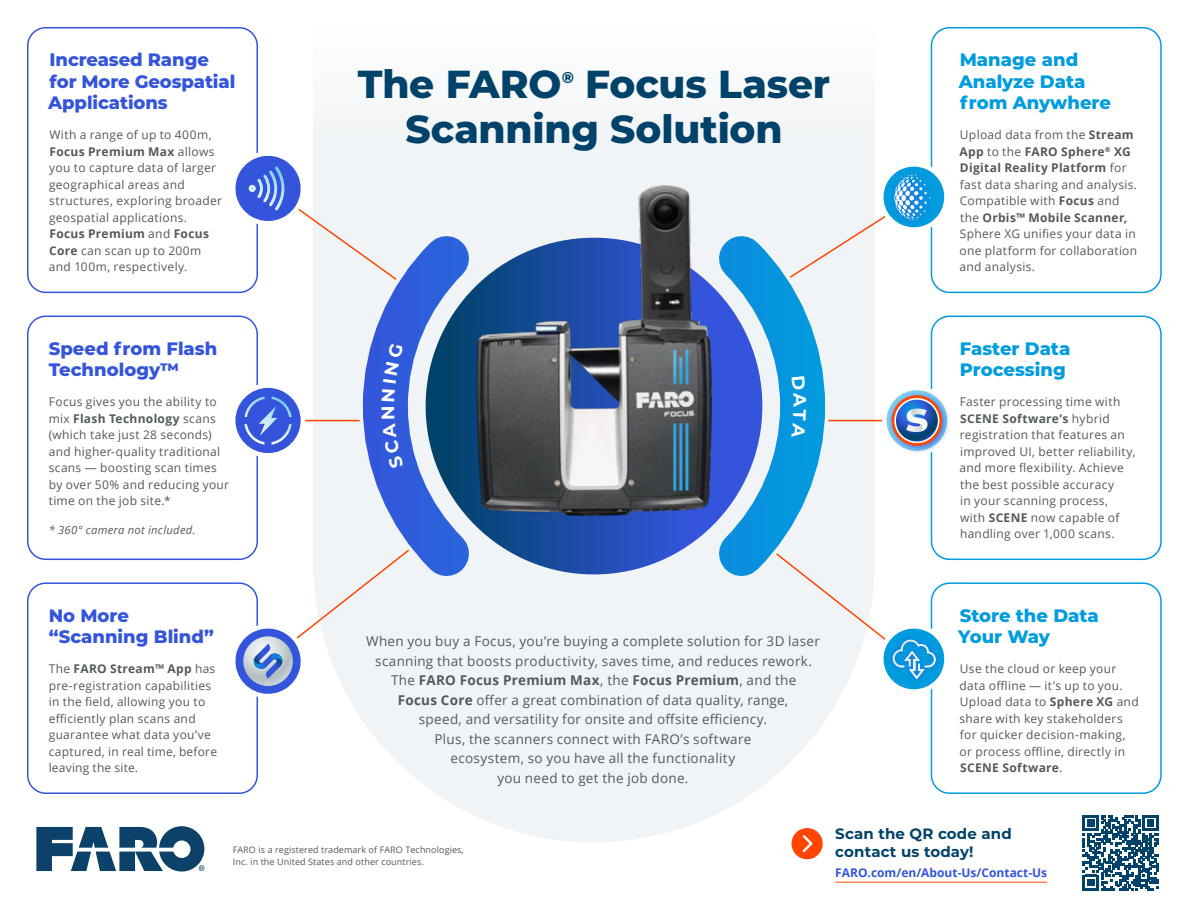
<style>
.page{position:relative;width:1188px;height:918px;background:#fff}
.page>*{position:absolute;margin:0;border:0;box-sizing:border-box;transform-origin:0 0}
.t1{font:800 39px/45px "Montserrat";letter-spacing:-.005em;color:#01426a}
.t2{font:800 18px/21.6px "Montserrat";letter-spacing:-.005em;color:#3455db}
.t3{font:800 18px/21.6px "Montserrat";color:#009cde}
.t4{font:800 15.75px "Montserrat";color:#01426a}
.t5{font:700 15px/18px "Montserrat";letter-spacing:.01em;color:#01426a}
.t6{font:13.5px/19.5px "Open Sans";letter-spacing:.02em;color:#52595d;text-align:center}
.t7{font:12px/16.5px "Open Sans";letter-spacing:.025em;color:#52595d}
.t8{font:700 12px "Open Sans";color:#3455db}
.t9{font:italic 11.25px "Open Sans";letter-spacing:.025em;color:#52595d}
.t10{font:9px/12px "Open Sans";letter-spacing:.01em;color:#52595d}
.s1{font-weight:700}
</style>
<div class="page">
<div style="left:313px;top:27px;width:562px;height:548px;background:#f1f4f6"></div>
<div style="left:313px;top:281px;width:562px;height:561px;background:#f1f4f6;border-radius:50%"></div>
<hr style="left:268px;top:420px;width:131px;height:1px;background:#ff4500">
<hr style="left:781px;top:420px;width:132px;height:1px;background:#ff4500">
<div style="left:27px;top:582px;width:231px;height:212px;border:2px solid #3455db;border-radius:18px"></div>
<div style="left:27px;top:27px;width:231px;height:266px;border:2px solid #3455db;border-radius:18px"></div>
<div style="left:931px;top:27px;width:231px;height:266px;border:2px solid #009cde;border-radius:18px"></div>
<div style="left:931px;top:582px;width:231px;height:212px;border:2px solid #009cde;border-radius:18px"></div>
<div style="left:27px;top:316px;width:231px;height:244px;border:2px solid #3455db;border-radius:18px"></div>
<div style="left:931px;top:316px;width:231px;height:244px;border:2px solid #009cde;border-radius:18px"></div>
<img style="left:639px;top:185px;width:51px;height:10px">
<svg style="left:340px;top:195px;width:508px;height:381px"></svg>
<div style="left:882px;top:386px;width:70px;height:69px;border:4px solid #fff;border-radius:50%"></div>
<svg style="left:235px;top:381px;width:72px;height:79px"></svg>
<svg style="left:227px;top:532px;width:204px;height:170px"></svg>
<div style="left:887px;top:391px;width:63px;height:63px;background:#3455db;opacity:.75"></div>
<svg style="left:892px;top:395px;width:50px;height:51px;background:#868eaf"></svg>
<svg style="left:763px;top:158px;width:190px;height:138px"></svg>
<svg style="left:749px;top:532px;width:208px;height:170px"></svg>
<svg style="left:36px;top:826px;width:168px;height:46px"></svg>
<hr style="left:835px;top:882px;width:212px;height:1px;background:#ff4500">
<svg style="left:790px;top:827px;width:34px;height:33px"></svg>
<div style="left:789px;top:826px;width:36px;height:36px;border:2px solid #fff;border-radius:50%"></div>
<svg style="left:800px;top:833px;width:15px;height:21px"></svg>
<svg style="left:1083px;top:815px;width:76px;height:76px"></svg>
<svg style="left:227px;top:147px;width:191px;height:149px"></svg>
<svg style="left:382px;top:407px;width:22px;height:62px"></svg>
<svg style="left:382px;top:344px;width:21px;height:57px"></svg>
<svg style="left:791px;top:376px;width:15px;height:62px"></svg>
<h2 class="t2" style="left:48px;top:48px;width:189px">Increased Range for More Geospatial<br>Applications</h2>
<p class="t7" style="left:49px;top:126px;width:175px">With a range of up to 400m,<br><span class="s1">Focus Premium Max</span> allows you to capture data of larger geographical areas and structures, exploring broader geospatial applications.<br><span class="s1">Focus Premium</span> and <span class="s1">Focus<br>Core</span> can scan up to 200m and 100m, respectively.</p>
<h2 class="t2" style="left:49px;top:337px;width:170px">Speed from Flash<br>Technology™</h2>
<p class="t7" style="left:49px;top:393px;width:182px">Focus gives you the ability to mix <span class="s1">Flash Technology</span> scans (which take just 28 seconds) and higher-quality traditional scans — boosting scan times by over 50% and reducing your time on the job site.*</p>
<p class="t9" style="left:49px;top:522px;width:148px">* 360° camera not included.</p>
<h2 class="t2" style="left:49px;top:603px;width:167px">No More “Scanning Blind”</h2>
<p class="t7" style="left:49px;top:660px;width:170px">The <span class="s1">FARO Stream™ App</span> has pre-registration capabilities in the field, allowing you to efficiently plan scans and guarantee what data you’ve captured, in real time, before leaving the site.</p>
<h1 class="t1" style="left:358px;top:60px;width:205px">The FARO</h1>
<h3 class="t4" style="left:562px;top:66px;width:14px">®</h3>
<h1 class="t1" style="left:405px;top:60px;width:426px;text-indent:180px">Focus Laser<br>Scanning Solution</h1>
<p class="t6" style="left:366px;top:631px;width:455px">When you buy a Focus, you’re buying a complete solution for 3D laser scanning that boosts productivity, saves time, and reduces rework.<br>The <span class="s1">FARO Focus Premium Max</span>, the <span class="s1">Focus Premium</span>, and the<br><span class="s1">Focus Core</span> offer a great combination of data quality, range,<br>speed, and versatility for onsite and offsite efficiency.<br>Plus, the scanners connect with FARO’s software<br>ecosystem, so you have all the functionality<br>you need to get the job done.</p>
<h2 class="t3" style="left:959px;top:48px;width:154px">Manage and<br>Analyze Data from Anywhere</h2>
<p class="t7" style="left:959px;top:126px;width:179px">Upload data from the <span class="s1">Stream<br>App</span> to the <span class="s1">FARO Sphere</span><sup>®</sup> <span class="s1">XG<br>Digital Reality Platform</span> for fast data sharing and analysis.<br>Compatible with <span class="s1">Focus</span> and the <span class="s1">Orbis™ Mobile Scanner,<br></span>Sphere XG unifies your data in one platform for collaboration and analysis.</p>
<h2 class="t3" style="left:960px;top:337px;width:112px">Faster Data<br>Processing</h2>
<p class="t7" style="left:959px;top:393px;width:178px">Faster processing time with<br><span class="s1">SCENE Software’s</span> hybrid registration that features an improved UI, better reliability, and more flexibility. Achieve the best possible accuracy<br>in your scanning process, with <span class="s1">SCENE</span> now capable of handling over 1,000 scans.</p>
<h2 class="t3" style="left:958px;top:603px;width:142px">Store the Data<br>Your Way</h2>
<p class="t7" style="left:960px;top:660px;width:181px">Use the cloud or keep your data offline — it’s up to you.<br>Upload data to <span class="s1">Sphere XG</span> and share with key stakeholders for quicker decision-making, or process offline, directly in<br><span class="s1">SCENE Software</span>.</p>
<p class="t10" style="left:233px;top:843px;width:233px">FARO is a registered trademark of FARO Technologies,<br>Inc. in the United States and other countries.</p>
<p class="t5" style="left:835px;top:824px;width:178px">Scan the QR code and contact us today!</p>
<p class="t8" style="left:835px;top:864px;width:213px">FARO.com/en/About-Us/Contact-Us</p>
</div>
